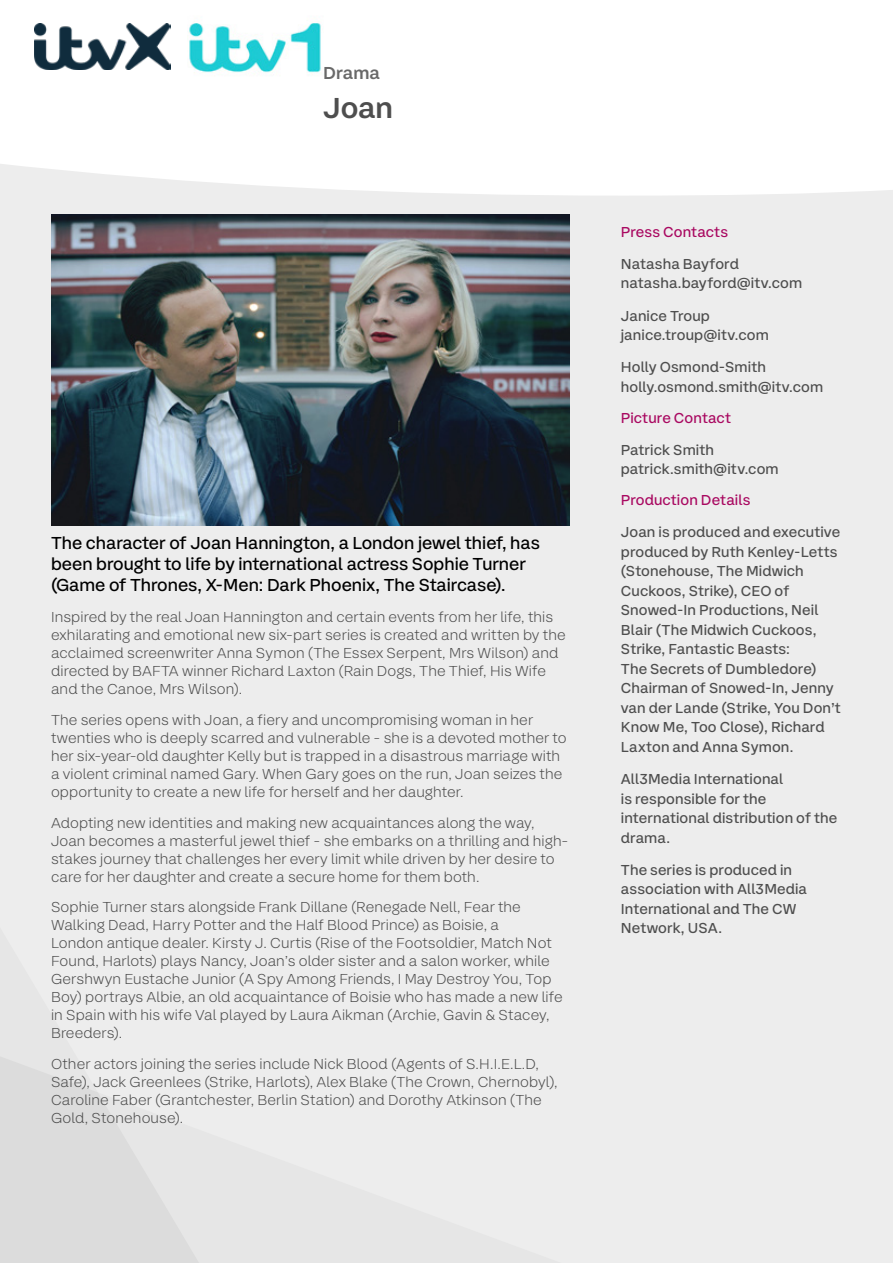
<style>
.page{position:relative;width:893px;height:1263px;background:#ededed}
.page>*{position:absolute;margin:0;border:0;box-sizing:border-box;transform-origin:0 0}
.t1{font:500 30px "ITV Display Sans";color:#4e4e4e}
.t2{font:18px/21px "ITV Display Sans";color:#000}
.t3{font:500 18px "ITV Display Sans";color:#696969}
.t4{font:300 15px/18px "ITV Display Sans";letter-spacing:.01em;color:#4e4e4e}
.t5{font:15px/19.5px "ITV Display Sans";letter-spacing:.005em;color:#4e4e4e}
.t6{font:15px "ITV Display Sans";letter-spacing:.005em;color:#a90961}
</style>
<div class="page">
<svg style="left:0;top:1056px;width:199px;height:207px"></svg>
<div style="left:0;top:0;width:893px;height:196px;background:#fff"></div>
<img style="left:51px;top:215px;width:519px;height:311px">
<img style="left:34px;top:24px;width:136px;height:46px">
<img style="left:187px;top:0;width:136px;height:94px">
<p class="t3" style="left:323px;top:61px;width:58px">Drama</p>
<h1 class="t1" style="left:323px;top:89px;width:71px">Joan</h1>
<p class="t2" style="left:51px;top:533px;width:490px">The character of Joan Hannington, a London jewel thief, has been brought to life by international actress Sophie Turner (Game of Thrones, X-Men: Dark Phoenix, The Staircase).</p>
<p class="t4" style="left:51px;top:608px;width:516px">Inspired by the real Joan Hannington and certain events from her life, this exhilarating and emotional new six-part series is created and written by the acclaimed screenwriter Anna Symon (The Essex Serpent, Mrs Wilson) and directed by BAFTA winner Richard Laxton (Rain Dogs, The Thief, His Wife and the Canoe, Mrs Wilson).</p>
<p class="t4" style="left:51px;top:711px;width:517px">The series opens with Joan, a fiery and uncompromising woman in her twenties who is deeply scarred and vulnerable - she is a devoted mother to her six-year-old daughter Kelly but is trapped in a disastrous marriage with a violent criminal named Gary. When Gary goes on the run, Joan seizes the opportunity to create a new life for herself and her daughter.</p>
<p class="t4" style="left:51px;top:813px;width:519px">Adopting new identities and making new acquaintances along the way, Joan becomes a masterful jewel thief - she embarks on a thrilling and high&shy;stakes journey that challenges her every limit while driven by her desire to care for her daughter and create a secure home for them both.</p>
<p class="t4" style="left:51px;top:898px;width:513px">Sophie Turner stars alongside Frank Dillane (Renegade Nell, Fear the Walking Dead, Harry Potter and the Half Blood Prince) as Boisie, a<br>London antique dealer. Kirsty J. Curtis (Rise of the Footsoldier, Match Not Found, Harlots) plays Nancy, Joan’s older sister and a salon worker, while Gershwyn Eustache Junior (A Spy Among Friends, I May Destroy You, Top Boy) portrays Albie, an old acquaintance of Boisie who has made a new life in Spain with his wife Val played by Laura Aikman (Archie, Gavin &amp; Stacey, Breeders).</p>
<p class="t4" style="left:51px;top:1055px;width:508px">Other actors joining the series include Nick Blood (Agents of S.H.I.E.L.D, Safe), Jack Greenlees (Strike, Harlots), Alex Blake (The Crown, Chernobyl), Caroline Faber (Grantchester, Berlin Station) and Dorothy Atkinson (The Gold, Stonehouse).</p>
<p class="t6" style="left:621px;top:222px;width:109px">Press Contacts</p>
<p class="t5" style="left:621px;top:254px;width:183px">Natasha Bayford natasha.bayford@itv.com</p>
<p class="t5" style="left:621px;top:306px;width:150px">Janice Troup janice.troup@itv.com</p>
<p class="t5" style="left:621px;top:357px;width:204px">Holly Osmond-Smith holly.osmond.smith@itv.com</p>
<p class="t6" style="left:621px;top:408px;width:112px">Picture Contact</p>
<p class="t5" style="left:621px;top:440px;width:159px">Patrick Smith patrick.smith@itv.com</p>
<p class="t6" style="left:621px;top:490px;width:131px">Production Details</p>
<p class="t5" style="left:621px;top:522px;width:221px">Joan is produced and executive produced by Ruth Kenley-Letts (Stonehouse, The Midwich<br>Cuckoos, Strike), CEO of<br>Snowed-In Productions, Neil<br>Blair (The Midwich Cuckoos,<br>Strike, Fantastic Beasts:<br>The Secrets of Dumbledore)<br>Chairman of Snowed-In, Jenny van der Lande (Strike, You Don’t<br>Know Me, Too Close), Richard<br>Laxton and Anna Symon.</p>
<p class="t5" style="left:621px;top:769px;width:218px">All3Media International<br>is responsible for the international distribution of the drama.</p>
<p class="t5" style="left:621px;top:860px;width:188px">The series is produced in association with All3Media<br>International and The CW<br>Network, USA.</p>
</div>
